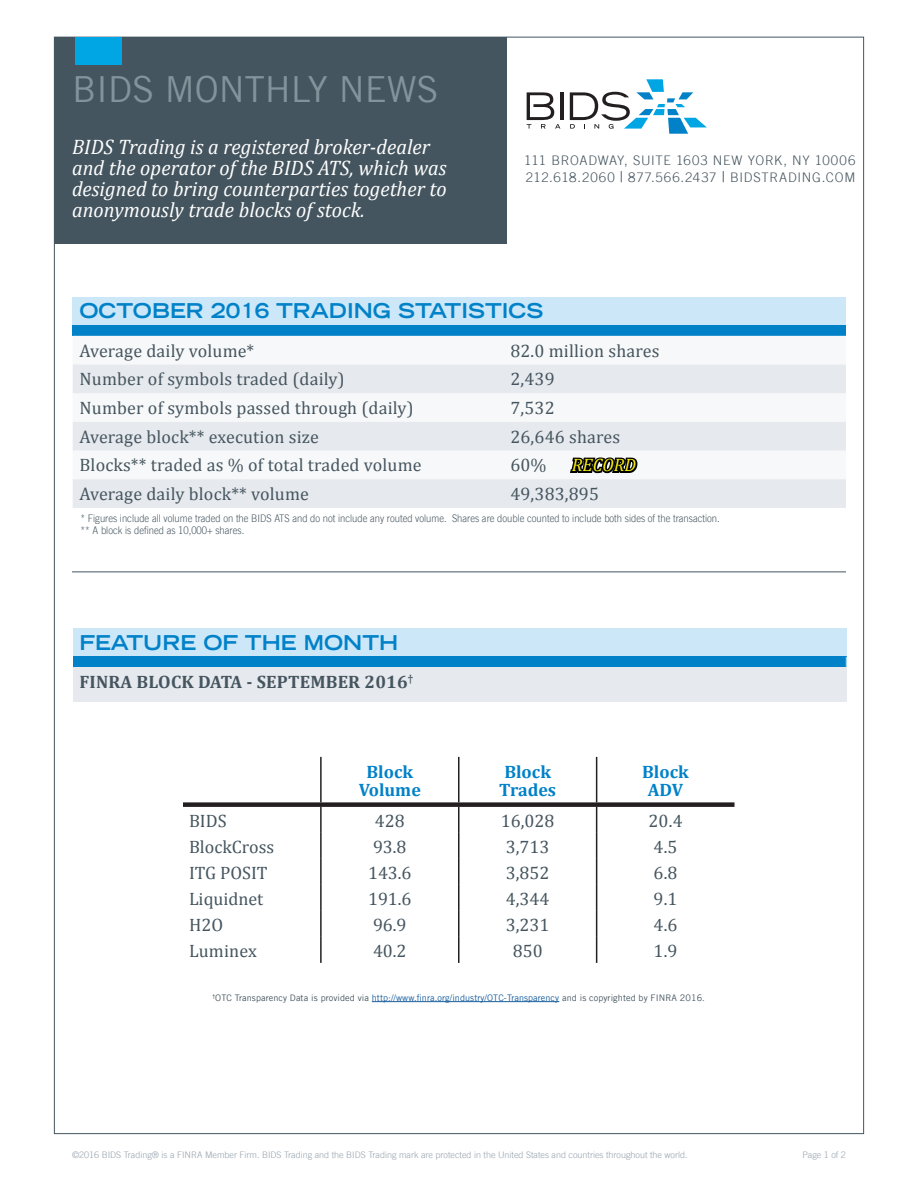
<style>
.page{position:relative;width:918px;height:1188px;background:#fff}
.page>*{position:absolute;margin:0;border:0;box-sizing:border-box;transform-origin:0 0}
.t1{font:36px "Trade Gothic LT";color:#83939c}
.t2{font:italic 21px/21px "Cambria";letter-spacing:.005em;color:#fff;scale:.96 1}
.t3{font:700 expanded 20.25px "Trade Gothic LT";color:#0081c8}
.t4{font:18px "Cambria";letter-spacing:.01em;color:#45555f}
.t5{font:18px "Cambria Math";letter-spacing:.01em;color:#45555f}
.t6{font:700 18px "Cambria";color:#0081c8}
.t7{font:700 18px "Cambria";letter-spacing:.01em;color:#45555f}
.t8{font:italic 18px "Cambria";letter-spacing:.01em;color:#f9ee13}
.t9{font:300 13.2px/16.5px "Trade Gothic LT";letter-spacing:.05em;color:#45555f}
.t10{font:300 10.5px "Trade Gothic LT";color:#45555f;scale:.9 1}
.t11{font:300 9px "Trade Gothic LT";color:#95a2ac}
.t12{font:9px "Trade Gothic LT";letter-spacing:.01em;color:#45555f}
.s1{font-weight:400;font-size:14.85px}
.s2{color:#175d9e}
</style>
<div class="page">
<div style="left:54px;top:38px;width:451px;height:206px;background:#45555f"></div>
<div style="left:75px;top:38px;width:46px;height:27px;background:#00a5e3"></div>
<hr style="left:560px;top:92px;width:3px;height:28px;background:#231e1f">
<svg style="left:527px;top:92px;width:33px;height:37px"></svg>
<svg style="left:570px;top:79px;width:137px;height:55px"></svg>
<div style="left:73px;top:297px;width:773px;height:29px;background:#cbe7f8"></div>
<div style="left:73px;top:326px;width:773px;height:10px;background:#0081c8"></div>
<svg style="left:73px;top:364px;width:773px;height:144px;fill:#e6e9ed"></svg>
<svg style="left:568px;top:455px;width:72px;height:45px"></svg>
<hr style="left:72px;top:572px;width:774px;height:1px;background:#45555f">
<div style="left:73px;top:628px;width:773px;height:29px;background:#cbe7f8"></div>
<div style="left:73px;top:657px;width:773px;height:10px;background:#0081c8"></div>
<div style="left:73px;top:667px;width:773px;height:34px;background:#e6e9ed"></div>
<hr style="left:458px;top:757px;width:2px;height:45px;background:#231f20">
<hr style="left:596px;top:757px;width:1px;height:45px;background:#231f20">
<hr style="left:320px;top:757px;width:2px;height:45px;background:#231f20">
<svg style="left:183px;top:802px;width:552px;height:161px"></svg>
<hr style="left:372px;top:1001px;width:187px;height:1px;background:#175d9e">
<p class="t1" style="left:72px;top:67px;width:368px">BIDS MONTHLY NEWS</p>
<p class="t2" style="left:72px;top:136px;width:392px">BIDS Trading is a registered broker-dealer and the operator of the BIDS ATS, which was designed to bring counterparties together to anonymously trade blocks of stock.</p>
<p class="t9" style="left:524px;top:152px;width:333px">111 BROADWAY, SUITE 1603 NEW YORK, NY 10006<br>212.618.2060 <span class="s1">|</span> 877.566.2437 <span class="s1">|</span> BIDSTRADING.COM</p>
<p class="t3" style="left:79px;top:298px;width:466px">OCTOBER 2016 TRADING STATISTICS</p>
<p class="t4" style="left:79px;top:340px;width:176px">Average daily volume*</p>
<p class="t4" style="left:510px;top:340px;width:151px">82.0 million shares</p>
<p class="t4" style="left:79px;top:369px;width:267px">Number of symbols traded (daily)</p>
<p class="t4" style="left:510px;top:369px;width:46px">2,439</p>
<p class="t4" style="left:79px;top:397px;width:336px">Number of symbols passed through (daily)</p>
<p class="t4" style="left:510px;top:397px;width:46px">7,532</p>
<p class="t4" style="left:79px;top:426px;width:241px">Average block** execution size</p>
<p class="t4" style="left:510px;top:426px;width:111px">26,646 shares</p>
<p class="t5" style="left:79px;top:455px;width:344px">Blocks** traded as % of total traded volume</p>
<p class="t4" style="left:510px;top:455px;width:38px">60%</p>
<p class="t8" style="left:572px;top:452px;width:66px">RECORD</p>
<p class="t5" style="left:79px;top:483px;width:231px">Average daily block** volume</p>
<p class="t4" style="left:510px;top:483px;width:90px">49,383,895</p>
<p class="t10" style="left:81px;top:512px;width:712px">* Figures include all volume traded on the BIDS ATS and do not include any routed volume. Shares are double counted to include both sides of the transaction.</p>
<p class="t10" style="left:81px;top:524px;width:183px">** A block is defined as 10,000+ shares.</p>
<p class="t3" style="left:79px;top:629px;width:320px">FEATURE OF THE MONTH</p>
<p class="t7" style="left:79px;top:669px;width:335px">FINRA BLOCK DATA - SEPTEMBER 2016<sup>†</sup></p>
<p class="t6" style="left:367px;top:759px;width:48px">Block</p>
<p class="t6" style="left:359px;top:777px;width:64px">Volume</p>
<p class="t6" style="left:504px;top:759px;width:48px">Block</p>
<p class="t6" style="left:499px;top:777px;width:59px">Trades</p>
<p class="t6" style="left:642px;top:759px;width:48px">Block</p>
<p class="t6" style="left:648px;top:777px;width:37px">ADV</p>
<p class="t4" style="left:189px;top:810px;width:39px">BIDS</p>
<p class="t4" style="left:375px;top:810px;width:31px">428</p>
<p class="t4" style="left:501px;top:810px;width:55px">16,028</p>
<p class="t4" style="left:649px;top:810px;width:36px">20.4</p>
<p class="t4" style="left:189px;top:836px;width:87px">BlockCross</p>
<p class="t4" style="left:373px;top:836px;width:35px">93.8</p>
<p class="t4" style="left:506px;top:836px;width:45px">3,713</p>
<p class="t4" style="left:654px;top:836px;width:25px">4.5</p>
<p class="t4" style="left:189px;top:862px;width:80px">ITG POSIT</p>
<p class="t4" style="left:368px;top:862px;width:45px">143.6</p>
<p class="t4" style="left:506px;top:862px;width:45px">3,852</p>
<p class="t4" style="left:654px;top:862px;width:25px">6.8</p>
<p class="t4" style="left:189px;top:888px;width:76px">Liquidnet</p>
<p class="t4" style="left:368px;top:888px;width:45px">191.6</p>
<p class="t4" style="left:506px;top:888px;width:45px">4,344</p>
<p class="t4" style="left:654px;top:888px;width:25px">9.1</p>
<p class="t4" style="left:189px;top:914px;width:36px">H2O</p>
<p class="t4" style="left:373px;top:914px;width:35px">96.9</p>
<p class="t4" style="left:506px;top:914px;width:45px">3,231</p>
<p class="t4" style="left:654px;top:914px;width:25px">4.6</p>
<p class="t4" style="left:189px;top:940px;width:69px">Luminex</p>
<p class="t4" style="left:373px;top:940px;width:35px">40.2</p>
<p class="t4" style="left:513px;top:940px;width:31px">850</p>
<p class="t4" style="left:654px;top:940px;width:25px">1.9</p>
<p class="t12" style="left:213px;top:992px;width:494px"><sup>†</sup>OTC Transparency Data is provided via <span class="s2">http://www.finra.org/industry/OTC-Transparency</span> and is copyrighted by FINRA 2016.</p>
<p class="t11" style="left:72px;top:1150px;width:617px">©2016 BIDS Trading® is a FINRA Member Firm. BIDS Trading and the BIDS Trading mark are protected in the United States and countries throughout the world.</p>
<p class="t11" style="left:802px;top:1150px;width:45px">Page 1 of 2</p>
</div>
